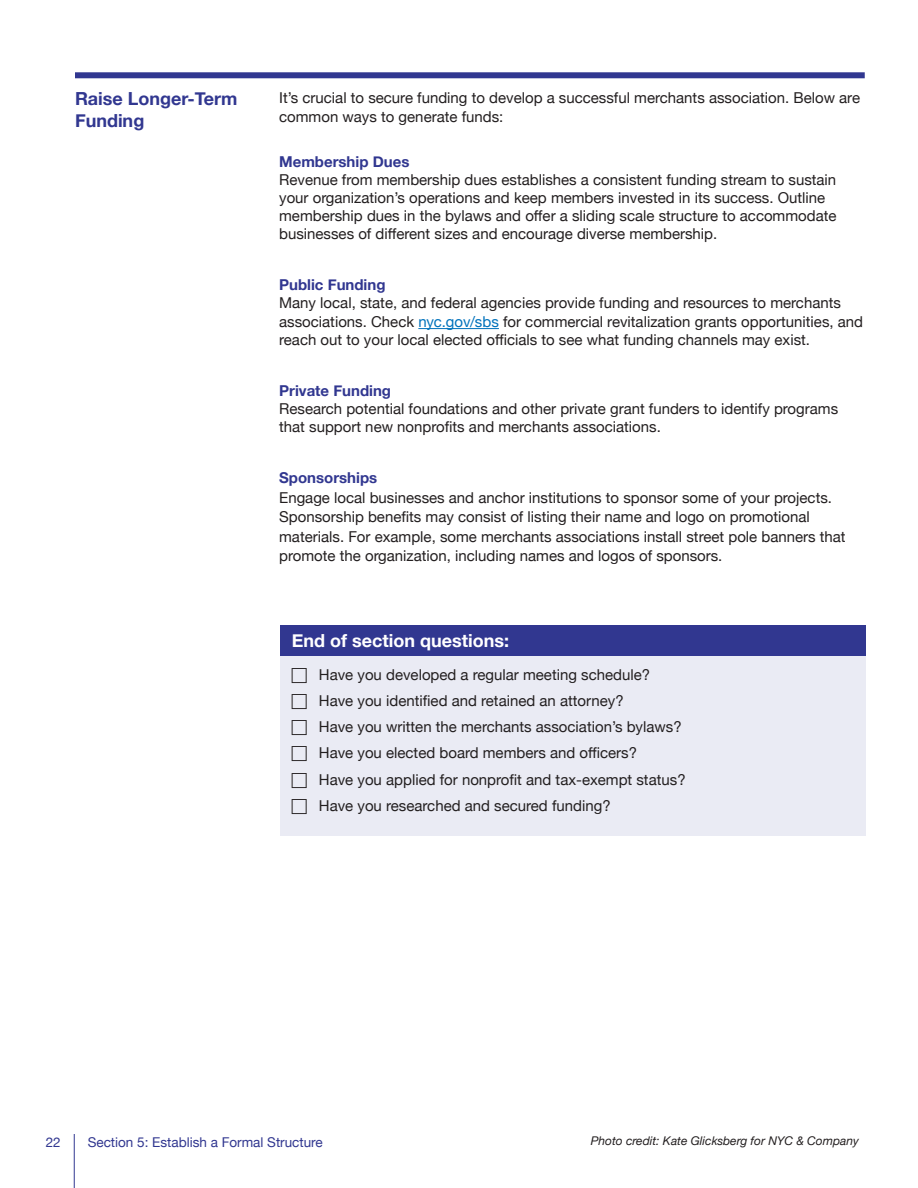
<style>
.page{position:relative;width:918px;height:1188px;background:#fff}
.page>*{position:absolute;margin:0;border:0;box-sizing:border-box;transform-origin:0 0}
.Subhead{font:700 18px/21.6px "Helvetica Neue";color:#313790}
.End_of_Section_Quest{font:700 18px "Helvetica Neue";color:#fff}
.bullet{font:15px/18px "Helvetica Neue";color:#231f20}
.body_copy{font:15px/19.5px "Helvetica Neue";color:#231f20}
.Paragraph_header{font:700 15px "Helvetica Neue";color:#313790}
.t1{font:13.5px "Helvetica Neue";color:#313790}
.body_copy-2{font:italic 12px "Helvetica Neue";color:#231f20}
.s1{color:#0072bc}
</style>
<div class="page">
<svg style="left:280px;top:626px;width:586px;height:210px;background:#cfd0e5"></svg>
<div style="left:75px;top:72px;width:790px;height:6px;background:#313790"></div>
<hr style="left:418px;top:328px;width:81px;height:1px;background:#0072bc">
<hr style="left:74px;top:1134px;width:1px;height:54px;background:#313790">
<svg style="left:292px;top:667px;width:15px;height:16px"></svg>
<svg style="left:292px;top:694px;width:15px;height:15px"></svg>
<svg style="left:292px;top:720px;width:15px;height:15px"></svg>
<svg style="left:292px;top:746px;width:15px;height:15px"></svg>
<svg style="left:292px;top:772px;width:15px;height:16px"></svg>
<svg style="left:292px;top:799px;width:15px;height:15px"></svg>
<p class="Subhead" style="left:75px;top:89px;width:164px">Raise Longer-Term<br>Funding</p>
<p class="body_copy" style="left:279px;top:89px;width:582px">It’s crucial to secure funding to develop a successful merchants association. Below are common ways to generate funds:</p>
<p class="Paragraph_header" style="left:279px;top:149px;width:132px">Membership Dues</p>
<p class="bullet" style="left:279px;top:171px;width:559px">Revenue from membership dues establishes a consistent funding stream to sustain your organization’s operations and keep members invested in its success. Outline membership dues in the bylaws and offer a sliding scale structure to accommodate businesses of different sizes and encourage diverse membership.</p>
<p class="Paragraph_header" style="left:279px;top:272px;width:108px">Public Funding</p>
<p class="bullet" style="left:279px;top:293px;width:585px;line-height:19.5px">Many local, state, and federal agencies provide funding and resources to merchants associations. Check <span class="s1">nyc.gov/sbs</span> for commercial revitalization grants opportunities, and</p>
<p class="bullet" style="left:279px;top:332px;width:532px">reach out to your local elected officials to see what funding channels may exist.</p>
<p class="Paragraph_header" style="left:279px;top:379px;width:113px">Private Funding</p>
<p class="bullet" style="left:279px;top:401px;width:560px">Research potential foundations and other private grant funders to identify programs that support new nonprofits and merchants associations.</p>
<p class="Paragraph_header" style="left:279px;top:466px;width:100px">Sponsorships</p>
<p class="bullet" style="left:279px;top:488px;width:568px;line-height:19.5px">Engage local businesses and anchor institutions to sponsor some of your projects.<br>Sponsorship benefits may consist of listing their name and logo on promotional materials. For example, some merchants associations install street pole banners that promote the organization, including names and logos of sponsors.</p>
<p class="End_of_Section_Quest" style="left:292px;top:626px;width:219px">End of section questions:</p>
<p class="bullet" style="left:319px;top:666px;width:333px">Have you developed a regular meeting schedule?</p>
<p class="bullet" style="left:319px;top:692px;width:306px">Have you identified and retained an attorney?</p>
<p class="bullet" style="left:319px;top:719px;width:364px">Have you written the merchants association’s bylaws?</p>
<p class="bullet" style="left:319px;top:745px;width:320px">Have you elected board members and officers?</p>
<p class="bullet" style="left:319px;top:771px;width:368px">Have you applied for nonprofit and tax-exempt status?</p>
<p class="bullet" style="left:319px;top:797px;width:293px">Have you researched and secured funding?</p>
<p class="t1" style="left:46px;top:1132px;width:17px">22</p>
<p class="t1" style="left:88px;top:1132px;width:237px">Section 5: Establish a Formal Structure</p>
<p class="body_copy-2" style="left:591px;top:1133px;width:270px">Photo credit: Kate Glicksberg for NYC &amp; Company</p>
</div>
